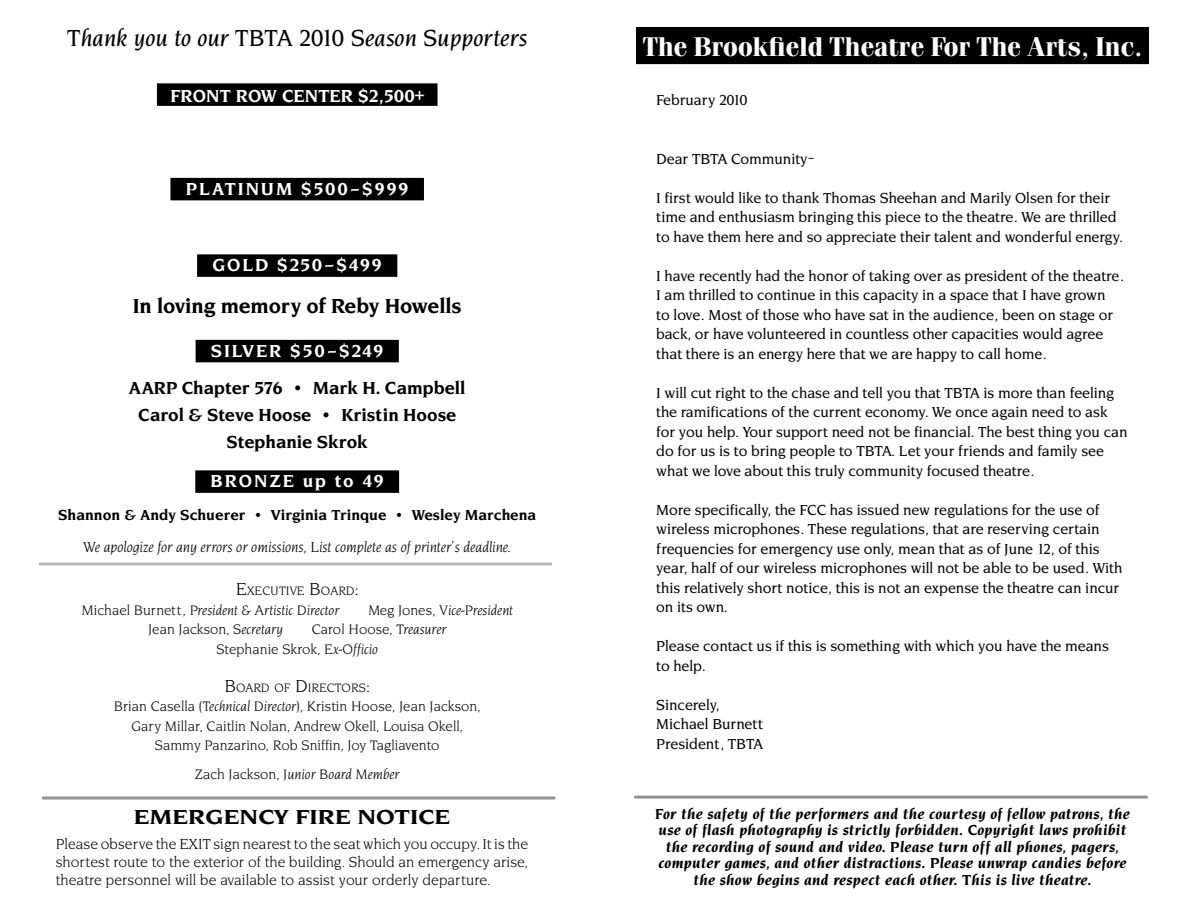
<style>
.page{position:relative;width:1188px;height:918px;background:#fff}
.page>*{position:absolute;margin:0;border:0;box-sizing:border-box;transform-origin:0 0}
.t1{font:700 27px "Fenice IT Cby BT";letter-spacing:.005em;color:#fff}
.t2{font:24px "Novarese Medium Italic DTC";letter-spacing:.005em;color:#000}
.t3{font:21px "Novarese Bold DTC";color:#000}
.t4{font:21px "Novarese Bold DTC";color:#000;scale:1.2 1}
.t5{font:18px/37.5px "Novarese Bold DTC";color:#000;text-align:center}
.t6{font:18px "Novarese Bold DTC";letter-spacing:.09em;color:#fff}
.t7{font:18px "Novarese Bold DTC";letter-spacing:.005em;color:#fff}
.t8{font:15px/19.5px "Novarese Medium DTC";color:#000}
.t9{font:15px/16.5px "Novarese Bold Italic DTC";letter-spacing:.015em;color:#000;text-align:center}
.t10{font:15px/18px "Novarese Book DTC";letter-spacing:.005em;color:#000;text-align:justify}
.t11{font:15px "Novarese Book Italic DTC";color:#000}
.t12{font:15px "Novarese Bold DTC";letter-spacing:.005em;color:#000}
.t13{font:14.25px/19.5px "Novarese Book DTC";letter-spacing:.005em;color:#000}
.t14{font:14.25px "Novarese Book Italic DTC";letter-spacing:.005em;color:#000}
.t15{font:12.6px "Novarese Book DTC";letter-spacing:.005em;color:#000}
.s1{color:#000}
.s2{color:#fff}
.s3{font-size:18px}
.s4{font-family:"Novarese Book DTC"}
.s5{font-family:"Novarese Book Italic DTC"}
</style>
<div class="page">
<div style="left:639px;top:30px;width:507px;height:31px;background:#000"></div>
<div style="left:636px;top:27px;width:513px;height:37px;border:6px solid #000"></div>
<hr style="left:634px;top:796px;width:514px;height:3px;background:#939393">
<div style="left:157px;top:83px;width:281px;height:23px;background:#000"></div>
<div style="left:170px;top:178px;width:254px;height:22px;background:#000"></div>
<div style="left:197px;top:254px;width:200px;height:23px;background:#000"></div>
<div style="left:196px;top:340px;width:203px;height:22px;background:#000"></div>
<div style="left:195px;top:470px;width:204px;height:23px;background:#000"></div>
<svg style="left:39px;top:562px;width:513px;height:4px;background:#c8c8c8"></svg>
<hr style="left:42px;top:796px;width:513px;height:3px;background:#939393">
<h2 class="t2" style="left:67px;top:24px;width:461px">Thank you to our TBTA 2010 Season Supporters</h2>
<p class="t7" style="left:157px;top:85px;width:282px"><span class="s1">N</span>FRONT ROW CENTER $2,500+<span class="s1">N</span></p>
<p class="t6" style="left:170px;top:178px;width:255px"><span class="s1">N</span>PLATINUM $500–$999<span class="s1">N</span></p>
<p class="t6" style="left:197px;top:255px;width:202px"><span class="s1">N</span>GOLD $250–$499<span class="s1">N</span></p>
<h3 class="t3" style="left:133px;top:294px;width:331px">In loving memory of Reby Howells</h3>
<p class="t5" style="left:129px;top:332px;width:338px">N<span class="s2">SILVER $50–$249</span>N<br>AARP Chapter 576 • Mark H. Campbell</p>
<p class="t5" style="left:138px;top:402px;width:319px;line-height:27px">Carol &amp; Steve Hoose • Kristin Hoose<br>Stephanie Skrok</p>
<p class="t6" style="left:195px;top:471px;width:205px"><span class="s1">N</span>BRONZE up to 49<span class="s1">N</span></p>
<p class="t12" style="left:58px;top:506px;width:480px">Shannon &amp; Andy Schuerer • Virginia Trinque • Wesley Marchena</p>
<p class="t11" style="left:84px;top:538px;width:429px">We apologize for any errors or omissions, List complete as of printer’s deadline.</p>
<p class="t15" style="left:236px;top:584px;width:124px"><span class="s3">E</span>XECUTIVE <span class="s3">B</span>OARD<span class="s3">:</span></p>
<p class="t14" style="left:82px;top:602px;width:259px"><span class="s4">Michael Burnett,</span> President &amp; Artistic Director</p>
<p class="t14" style="left:368px;top:602px;width:146px"><span class="s4">Meg Jones,</span> Vice-President</p>
<p class="t13" style="left:148px;top:620px;width:136px">Jean Jackson, <span class="s5">Secretary</span></p>
<p class="t13" style="left:216px;top:620px;width:231px;text-indent:95px">Carol Hoose, <span class="s5">Treasurer<br></span>Stephanie Skrok, <span class="s5">Ex-Officio</span></p>
<p class="t15" style="left:224px;top:680px;width:147px"><span class="s3">B</span>OARD OF <span class="s3">D</span>IRECTORS<span class="s3">:</span></p>
<p class="t13" style="left:114px;top:696px;width:368px;text-align:center">Brian Casella (<span class="s5">Technical Director)</span>, Kristin Hoose, Jean Jackson,<br>Gary Millar, Caitlin Nolan, Andrew Okell, Louisa Okell,<br>Sammy Panzarino, Rob Sniffin, Joy Tagliavento</p>
<p class="t14" style="left:195px;top:767px;width:206px"><span class="s4">Zach Jackson,</span> Junior Board Member</p>
<h3 class="t4" style="left:134px;top:805px;width:265px">EMERGENCY FIRE NOTICE</h3>
<p class="t10" style="left:56px;top:835px;width:474px">Please observe the EXIT sign nearest to the seat which you occupy. It is the shortest route to the exterior of the building. Should an emergency arise, theatre personnel will be available to assist your orderly departure.</p>
<h1 class="t1" style="left:643px;top:30px;width:501px">The Brookfield Theatre For The Arts, Inc.</h1>
<p class="t8" style="left:656px;top:91px;width:93px">February 2010</p>
<p class="t8" style="left:656px;top:149px;width:160px">Dear TBTA Community~</p>
<p class="t8" style="left:656px;top:188px;width:468px">I first would like to thank Thomas Sheehan and Marily Olsen for their time and enthusiasm bringing this piece to the theatre. We are thrilled to have them here and so appreciate their talent and wonderful energy.</p>
<p class="t8" style="left:656px;top:266px;width:469px">I have recently had the honor of taking over as president of the theatre.<br>I am thrilled to continue in this capacity in a space that I have grown<br>to love. Most of those who have sat in the audience, been on stage or back, or have volunteered in countless other capacities would agree that there is an energy here that we are happy to call home.</p>
<p class="t8" style="left:656px;top:383px;width:473px">I will cut right to the chase and tell you that TBTA is more than feeling the ramifications of the current economy. We once again need to ask for you help. Your support need not be financial. The best thing you can do for us is to bring people to TBTA. Let your friends and family see what we love about this truly community focused theatre.</p>
<p class="t8" style="left:656px;top:500px;width:468px">More specifically, the FCC has issued new regulations for the use of wireless microphones. These regulations, that are reserving certain frequencies for emergency use only, mean that as of June 12, of this year, half of our wireless microphones will not be able to be used. With this relatively short notice, this is not an expense the theatre can incur on its own.</p>
<p class="t8" style="left:656px;top:637px;width:454px">Please contact us if this is something with which you have the means to help.</p>
<p class="t8" style="left:656px;top:695px;width:108px">Sincerely,<br>Michael Burnett<br>President, TBTA</p>
<p class="t9" style="left:655px;top:806px;width:476px">For the safety of the performers and the courtesy of fellow patrons, the use of flash photography is strictly forbidden. Copyright laws prohibit the recording of sound and video. Please turn off all phones, pagers, computer games, and other distractions. Please unwrap candies before the show begins and respect each other. This is live theatre.</p>
</div>
